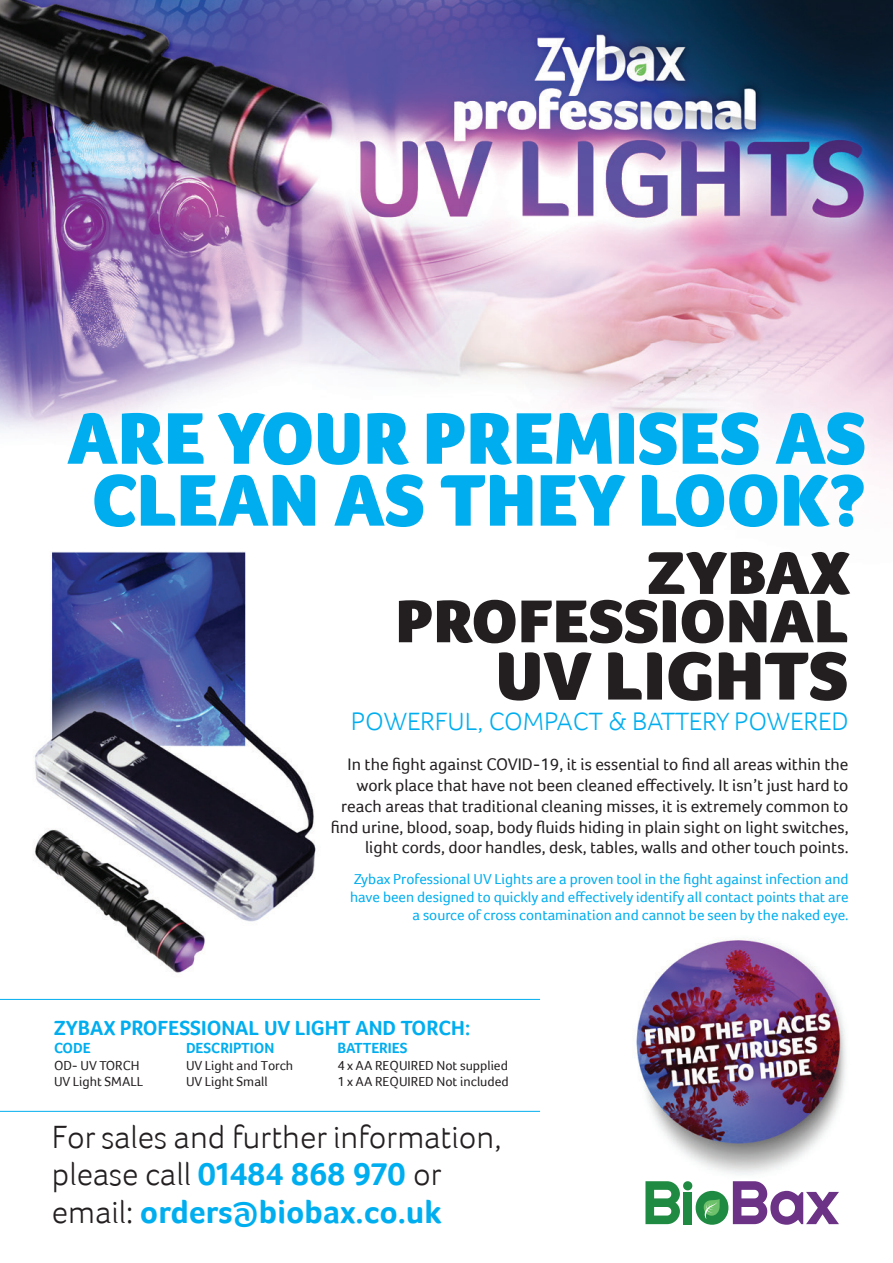
<style>
.page{position:relative;width:893px;height:1263px;background:#fff}
.page>*{position:absolute;margin:0;border:0;box-sizing:border-box;transform-origin:0 0}
.t1{font:900 75.15px/61.9px "Foco";color:#00aeef;text-align:center}
.t2{font:900 69.75px "Foco";color:#231f20;scale:1.05 1}
.t3{font:900 62.1px/48.3px "Foco";color:#231f20;text-align:right;scale:1.05 1}
.t4{font:300 33px/37.5px "Foco";color:#231f20}
.t5{font:300 25.65px "Foco";color:#00aeef;scale:1.05 1}
.t6{font:700 21px "Foco";color:#00aeef}
.t7{font:17.25px/20.7px "Foco";color:#231f20;text-align:right}
.t8{font:15px/18px "Foco";color:#00aeef;text-align:right}
.t9{font:700 15px "Foco";color:#00aeef}
.t10{font:13.5px "Foco";color:#231f20}
.s1{font-weight:700;color:#00aeef}
</style>
<div class="page">
<img style="left:0;top:0;width:893px;height:1175px">
<div style="left:52px;top:400px;width:829px;height:149px;background:#fff"></div>
<svg style="left:645px;top:1181px;width:194px;height:44px"></svg>
<hr style="left:0;top:1111px;width:540px;height:1px;background:#00aeef">
<hr style="left:0;top:999px;width:540px;height:1px;background:#00aeef">
<h1 class="t1" style="left:67px;top:407px;width:800px">ARE YOUR PREMISES AS<br>CLEAN AS THEY LOOK?</h1>
<h3 class="t3" style="left:395px;top:548px;width:435px">ZYBAX<br>PROFESSIONAL</h3>
<h2 class="t2" style="left:495px;top:630px;width:338px">UV LIGHTS</h2>
<h3 class="t5" style="left:351px;top:706px;width:475px">POWERFUL, COMPACT &amp; BATTERY POWERED</h3>
<p class="t7" style="left:331px;top:754px;width:519px">In the fight against COVID-19, it is essential to find all areas within the work place that have not been cleaned effectively. It isn’t just hard to reach areas that traditional cleaning misses, it is extremely common to find urine, blood, soap, body fluids hiding in plain sight on light switches, light cords, door handles, desk, tables, walls and other touch points.</p>
<p class="t8" style="left:350px;top:869px;width:500px">Zybax Professional UV Lights are a proven tool in the fight against infection and have been designed to quickly and effectively identify all contact points that are a source of cross contamination and cannot be seen by the naked eye.</p>
<p class="t6" style="left:54px;top:1016px;width:418px">ZYBAX PROFESSIONAL UV LIGHT AND TORCH:</p>
<p class="t9" style="left:54px;top:1039px;width:38px">CODE</p>
<p class="t9" style="left:186px;top:1039px;width:90px">DESCRIPTION</p>
<p class="t9" style="left:338px;top:1039px;width:71px">BATTERIES</p>
<p class="t10" style="left:54px;top:1057px;width:87px">OD- UV TORCH</p>
<p class="t10" style="left:186px;top:1057px;width:109px">UV Light and Torch</p>
<p class="t10" style="left:338px;top:1057px;width:172px">4 x AA REQUIRED Not supplied</p>
<p class="t10" style="left:54px;top:1073px;width:91px">UV Light SMALL</p>
<p class="t10" style="left:186px;top:1073px;width:83px">UV Light Small</p>
<p class="t10" style="left:338px;top:1073px;width:173px">1 x AA REQUIRED Not included</p>
<h3 class="t4" style="left:52px;top:1118px;width:451px">For sales and further information, please call <span class="s1">01484 868 970</span> or email: <span class="s1">orders@biobax.co.uk</span></h3>
</div>
